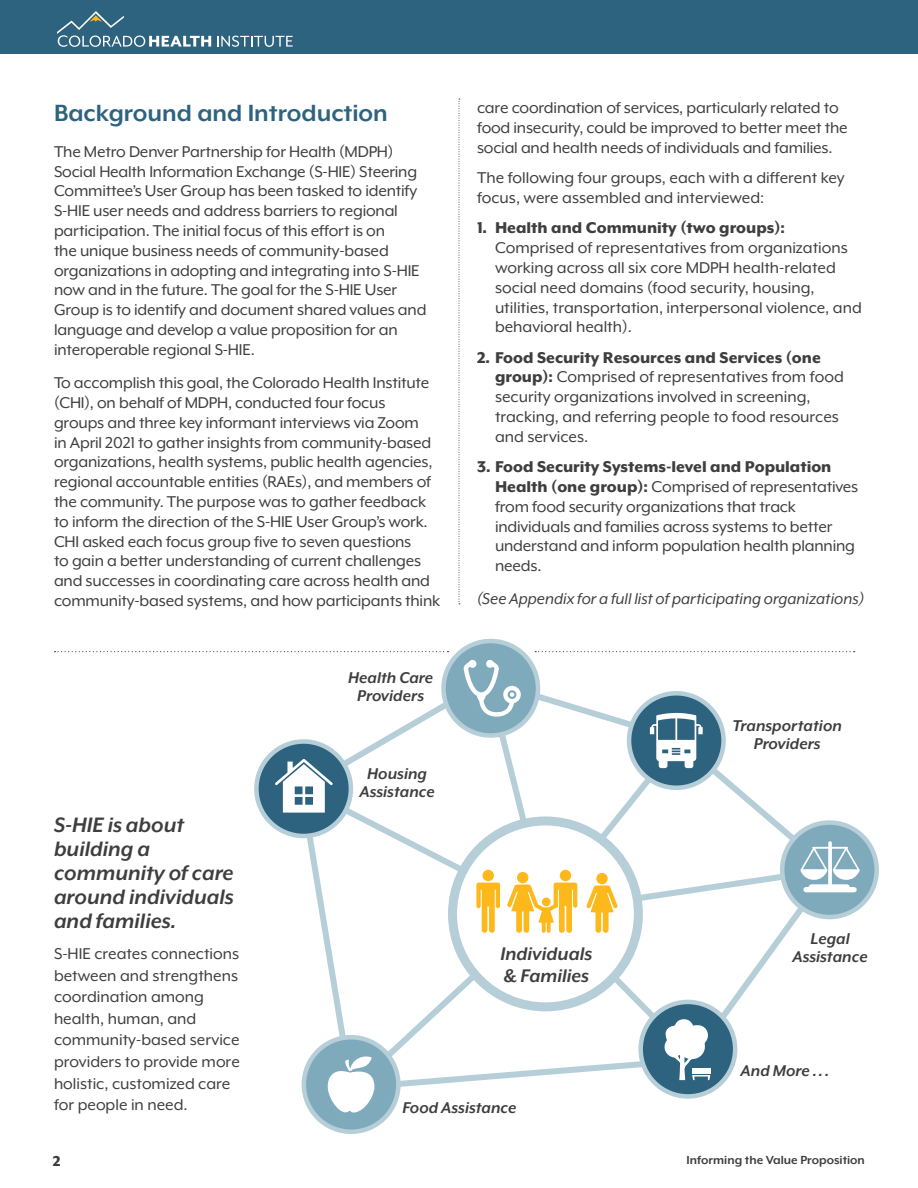
<style>
.page{position:relative;width:918px;height:1188px;background:#fff}
.page>*{position:absolute;margin:0;border:0;box-sizing:border-box;transform-origin:0 0}
.t1{font:700 27px "Mr Eaves XL Mod OT";color:#2e6380}
.t2{font:italic 700 24px/24px "Mr Eaves XL Mod OT";color:#3e3e3f}
.t3{font:italic 700 21px "Mr Eaves XL Mod OT";color:#3e3e3f}
.t4{font:18px/19.8px "Mr Eaves XL Mod OT";letter-spacing:-.01em;color:#3e3e3f}
.t5{font:italic 700 18px/18px "Mr Eaves XL Mod OT";color:#3e3e3f;text-align:center}
.t6{font:italic 18px "Mr Eaves XL Mod OT";color:#3e3e3f}
.t7{font:800 16.5px "Mr Eaves XL Mod OT";color:#3e3e3f}
.t8{font:700 13.5px "Mr Eaves XL Mod OT";color:#3e3e3f}
.s1{font-weight:800}
</style>
<div class="page">
<div style="left:0;top:0;width:918px;height:54px;background:#2e6380"></div>
<svg style="left:217px;top:36px;width:76px;height:11px"></svg>
<svg style="left:57px;top:11px;width:154px;height:36px"></svg>
<svg style="left:55px;top:651px;width:393px;height:1px"></svg>
<svg style="left:535px;top:651px;width:320px;height:1px"></svg>
<svg style="left:782px;top:823px;width:95px;height:94px"></svg>
<svg style="left:444px;top:641px;width:94px;height:95px"></svg>
<svg style="left:256px;top:742px;width:95px;height:94px"></svg>
<svg style="left:304px;top:1037px;width:94px;height:95px"></svg>
<svg style="left:275px;top:659px;width:585px;height:454px"></svg>
<div style="left:692px;top:1069px;width:18px;height:5px;background:#fff"></div>
<svg style="left:459px;top:99px;width:1px;height:506px"></svg>
<p class="t1" style="left:54px;top:99px;width:335px">Background and Introduction</p>
<p class="t4" style="left:54px;top:142px;width:374px">The Metro Denver Partnership for Health (MDPH)<br>Social Health Information Exchange (S-HIE) Steering Committee’s User Group has been tasked to identify S-HIE user needs and address barriers to regional participation. The initial focus of this effort is on<br>the unique business needs of community-based organizations in adopting and integrating into S-HIE now and in the future. The goal for the S-HIE User Group is to identify and document shared values and language and develop a value proposition for an interoperable regional S-HIE.</p>
<p class="t4" style="left:54px;top:373px;width:388px">To accomplish this goal, the Colorado Health Institute (CHI), on behalf of MDPH, conducted four focus groups and three key informant interviews via Zoom<br>in April 2021 to gather insights from community-based organizations, health systems, public health agencies, regional accountable entities (RAEs), and members of the community. The purpose was to gather feedback to inform the direction of the S-HIE User Group’s work.<br>CHI asked each focus group five to seven questions<br>to gain a better understanding of current challenges and successes in coordinating care across health and community-based systems, and how participants think</p>
<p class="t5" style="left:348px;top:669px;width:87px">Health Care<br>Providers</p>
<p class="t5" style="left:359px;top:765px;width:77px">Housing<br>Assistance</p>
<p class="t4" style="left:477px;top:98px;width:372px">care coordination of services, particularly related to food insecurity, could be improved to better meet the social and health needs of individuals and families.</p>
<p class="t4" style="left:477px;top:168px;width:369px">The following four groups, each with a different key focus, were assembled and interviewed:</p>
<p class="t4" style="left:495px;top:218px;width:368px;text-indent:-18px"><span class="s1">1. Health and Community (two groups):<br></span>Comprised of representatives from organizations working across all six core MDPH health-related social need domains (food security, housing, utilities, transportation, interpersonal violence, and behavioral health).</p>
<p class="t4" style="left:495px;top:347px;width:350px;text-indent:-18px"><span class="s1">2. Food Security Resources and Services (one group):</span> Comprised of representatives from food security organizations involved in screening, tracking, and referring people to food resources and services.</p>
<p class="t4" style="left:495px;top:457px;width:365px;text-indent:-18px"><span class="s1">3. Food Security Systems-level and Population Health (one group):</span> Comprised of representatives from food security organizations that track individuals and families across systems to better understand and inform population health planning needs.</p>
<p class="t6" style="left:477px;top:590px;width:389px">(See Appendix for a full list of participating organizations)</p>
<p class="t5" style="left:733px;top:717px;width:111px">Transportation<br>Providers</p>
<p class="t2" style="left:54px;top:813px;width:181px">S-HIE is about building a community of care around individuals and families.</p>
<p class="t4" style="left:54px;top:943px;width:187px;line-height:21.6px">S-HIE creates connections between and strengthens coordination among health, human, and community-based service providers to provide more holistic, customized care for people in need.</p>
<p class="t3" style="left:500px;top:943px;width:93px">Individuals</p>
<p class="t3" style="left:504px;top:965px;width:87px">&amp; Families</p>
<p class="t5" style="left:402px;top:1099px;width:116px">Food Assistance</p>
<p class="t5" style="left:792px;top:929px;width:77px">Legal<br>Assistance</p>
<p class="t5" style="left:741px;top:1062px;width:90px">And More . . .</p>
<p class="t7" style="left:53px;top:1153px;width:9px">2</p>
<p class="t8" style="left:687px;top:1153px;width:180px">Informing the Value Proposition</p>
</div>
